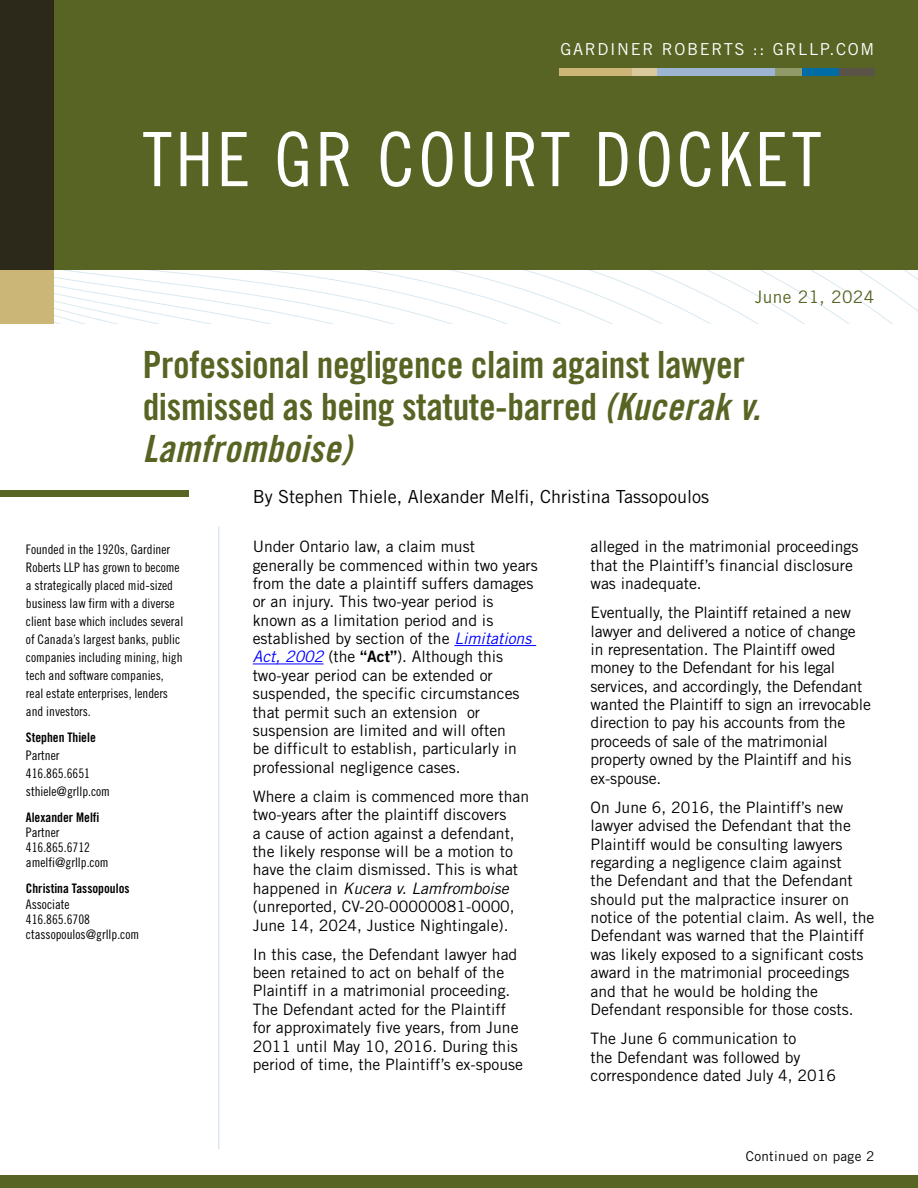
<style>
.page{position:relative;width:918px;height:1188px;background:#fff}
.page>*{position:absolute;margin:0;border:0;box-sizing:border-box;transform-origin:0 0}
.t1{font:75px "Trade Gothic LT Std Cn 18";letter-spacing:.05em;color:#fff}
.t2{font:37.5px/42px "Trade Gothic LT Std Bd Cn 20";letter-spacing:-.01em;color:#576423}
.t3{font:37.5px "Trade Gothic LT Std Bd Cn 20 Obl";letter-spacing:.01em;color:#576423}
.t4{font:18px "Trade Gothic LT Std";color:#000}
.t5{font:17.25px "Trade Gothic LT Std";letter-spacing:.025em;color:#576423}
.t6{font:16.5px "Trade Gothic LT Std";letter-spacing:.1em;color:#fff}
.t7{font:15.75px/18.5px "Trade Gothic LT Std";color:#000}
.t8{font:13.5px "Trade Gothic LT Std";letter-spacing:.025em;color:#000}
.t9{font:13.2px/18px "Trade Gothic LT Std Cn 18";color:#000}
.t10{font:13.2px "Trade Gothic LT Std Bd Cn 20";color:#000}
.s1{font-family:"Trade Gothic LT Std Bd Cn 20 Obl"}
.s2{font-style:italic;color:#00f}
.s3{font-family:"Trade Gothic LT Std Bd 2"}
.s4{font-style:italic}
</style>
<div class="page">
<svg style="left:54px;top:270px;width:864px;height:54px"></svg>
<div style="left:54px;top:0;width:864px;height:270px;background:#576423"></div>
<div style="left:0;top:490px;width:189px;height:7px;background:#576423"></div>
<hr style="left:218px;top:527px;width:1px;height:622px;background:#c8ddeb">
<div style="left:0;top:0;width:54px;height:270px;background:#2c291a"></div>
<div style="left:0;top:270px;width:54px;height:54px;background:#cbb677"></div>
<hr style="left:454px;top:645px;width:82px;height:1px;background:#00f">
<hr style="left:253px;top:664px;width:71px;height:1px;background:#00f">
<div style="left:0;top:1175px;width:918px;height:13px;background:#576423"></div>
<div style="left:559px;top:68px;width:74px;height:8px;background:#cbb677"></div>
<div style="left:633px;top:68px;width:25px;height:8px;background:#dac99a"></div>
<div style="left:657px;top:68px;width:118px;height:8px;background:#9db4d2"></div>
<div style="left:775px;top:68px;width:28px;height:8px;background:#919b6a"></div>
<div style="left:803px;top:68px;width:36px;height:8px;background:#006ea5"></div>
<div style="left:839px;top:68px;width:35px;height:8px;background:#595447"></div>
<p class="t6" style="left:560px;top:39px;width:315px">GARDINER ROBERTS :: GRLLP.COM</p>
<h1 class="t1" style="left:143px;top:115px;width:680px">THE GR COURT DOCKET</h1>
<p class="t5" style="left:755px;top:286px;width:121px">June 21, 2024</p>
<h2 class="t2" style="left:143px;top:343px;width:619px">Professional negligence claim against lawyer dismissed as being statute-barred <span class="s1">(Kucerak v.</span></h2>
<h2 class="t3" style="left:143px;top:425px;width:210px">Lamfromboise)</h2>
<p class="t9" style="left:26px;top:540px;width:159px">Founded in the 1920s, Gardiner<br>Roberts LLP has grown to become a strategically placed mid-sized business law firm with a diverse client base which includes several of Canada’s largest banks, public companies including mining, high tech and software companies, real estate enterprises, lenders and investors.</p>
<p class="t10" style="left:26px;top:729px;width:71px">Stephen Thiele</p>
<p class="t9" style="left:26px;top:746px;width:86px">Partner<br>416.865.6651 sthiele@grllp.com</p>
<p class="t10" style="left:26px;top:809px;width:75px">Alexander Melfi</p>
<p class="t9" style="left:26px;top:825px;width:84px;line-height:15.1px">Partner<br>416.865.6712 amelfi@grllp.com</p>
<p class="t10" style="left:26px;top:881px;width:105px">Christina Tassopoulos</p>
<p class="t9" style="left:26px;top:896px;width:115px;line-height:15.1px">Associate<br>416.865.6708 ctassopoulos@grllp.com</p>
<p class="t4" style="left:253px;top:486px;width:458px">By Stephen Thiele, Alexander Melfi, Christina Tassopoulos</p>
<p class="t7" style="left:253px;top:537px;width:287px">Under Ontario law, a claim must generally be commenced within two years from the date a plaintiff suffers damages or an injury. This two-year period is known as a limitation period and is established by section of the <span class="s2">Limitations Act, 2002</span> (the <span class="s3">“Act”</span>). Although this two-year period can be extended or suspended, the specific circumstances that permit such an extension or suspension are limited and will often<br>be difficult to establish, particularly in professional negligence cases.</p>
<p class="t7" style="left:253px;top:787px;width:278px">Where a claim is commenced more than two-years after the plaintiff discovers<br>a cause of action against a defendant, the likely response will be a motion to have the claim dismissed. This is what happened in <span class="s4">Kucera v. Lamfromboise </span>(unreported, CV-20-00000081-0000, June 14, 2024, Justice Nightingale).</p>
<p class="t7" style="left:253px;top:945px;width:272px">In this case, the Defendant lawyer had been retained to act on behalf of the Plaintiff in a matrimonial proceeding.<br>The Defendant acted for the Plaintiff for approximately five years, from June 2011 until May 10, 2016. During this period of time, the Plaintiff’s ex-spouse</p>
<p class="t7" style="left:591px;top:537px;width:269px">alleged in the matrimonial proceedings that the Plaintiff’s financial disclosure was inadequate.</p>
<p class="t7" style="left:591px;top:603px;width:282px">Eventually, the Plaintiff retained a new lawyer and delivered a notice of change in representation. The Plaintiff owed money to the Defendant for his legal services, and accordingly, the Defendant wanted the Plaintiff to sign an irrevocable direction to pay his accounts from the proceeds of sale of the matrimonial property owned by the Plaintiff and his ex-spouse.</p>
<p class="t7" style="left:591px;top:798px;width:285px">On June 6, 2016, the Plaintiff’s new lawyer advised the Defendant that the Plaintiff would be consulting lawyers regarding a negligence claim against<br>the Defendant and that the Defendant should put the malpractice insurer on notice of the potential claim. As well, the Defendant was warned that the Plaintiff was likely exposed to a significant costs award in the matrimonial proceedings and that he would be holding the Defendant responsible for those costs.</p>
<p class="t7" style="left:591px;top:1029px;width:247px">The June 6 communication to<br>the Defendant was followed by correspondence dated July 4, 2016</p>
<p class="t8" style="left:746px;top:1148px;width:130px">Continued on page 2</p>
</div>
